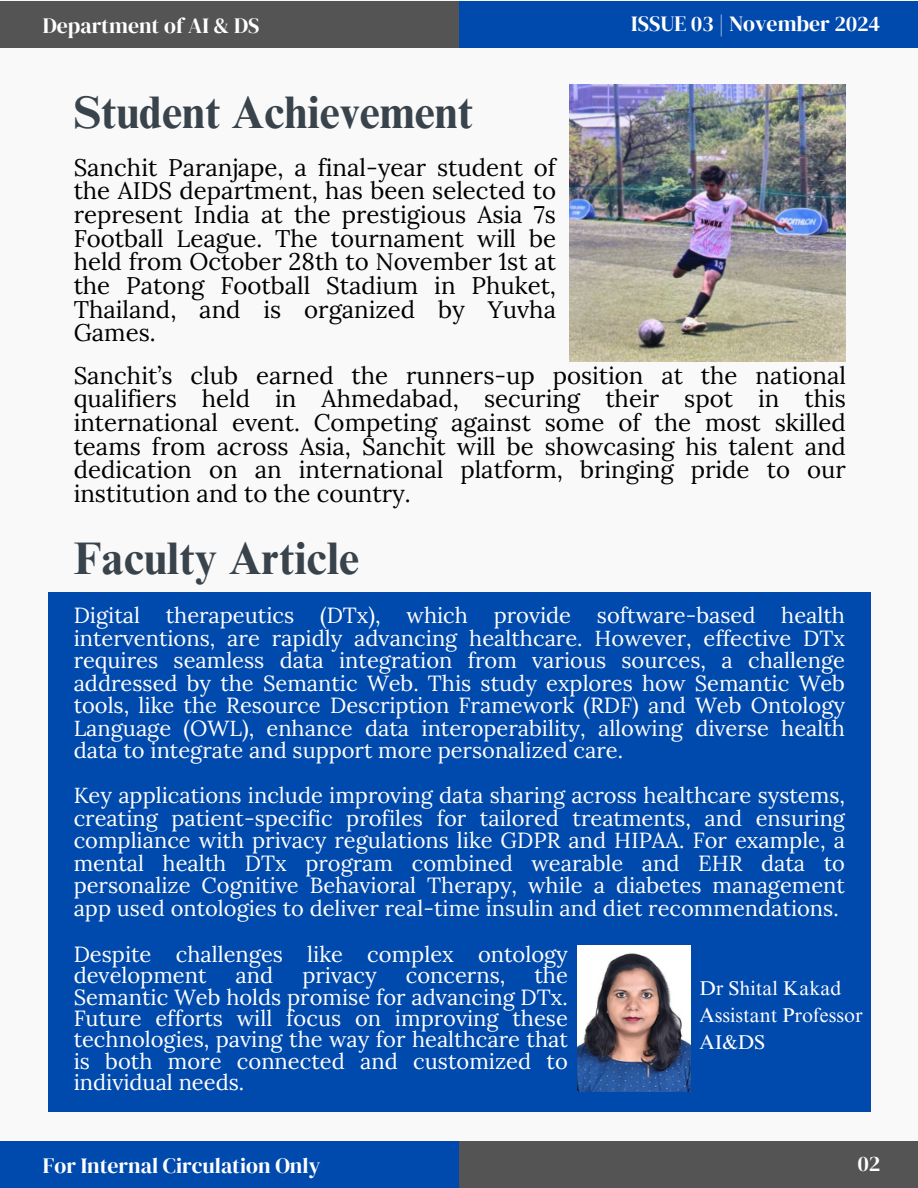
<style>
.page{position:relative;width:918px;height:1188px;background:#f9f9f9}
.page>*{position:absolute;margin:0;border:0;box-sizing:border-box;transform-origin:0 0}
.t1{font:700 45.75px "Times NRMT Pro";color:#39434c}
.t2{font:24px/23.7px "Lora";color:#000;text-align:justify}
.t3{font:21.9px/22.5px "Lora";color:#fff;text-align:justify}
.t4{font:21.75px "DM Serif Display";color:#fff}
.t5{font:19.95px "Times NRMT Pro";color:#fff}
</style>
<div class="page">
<div style="left:459px;top:1px;width:459px;height:47px;background:#004aad"></div>
<div style="left:0;top:1px;width:459px;height:47px;background:#545454"></div>
<div style="left:459px;top:1142px;width:459px;height:46px;background:#545454"></div>
<div style="left:0;top:1142px;width:459px;height:46px;background:#004aad"></div>
<div style="left:48px;top:592px;width:823px;height:519px;background:#004aad"></div>
<img style="left:577px;top:946px;width:114px;height:145px">
<img style="left:569px;top:84px;width:277px;height:277px">
<p class="t4" style="left:43px;top:10px;width:218px">Department of AI &amp; DS</p>
<h2 class="t1" style="left:74px;top:95px;width:401px">Student Achievement</h2>
<p class="t2" style="left:74px;top:155px;width:484px">Sanchit Paranjape, a final-year student of the AIDS department, has been selected to represent India at the prestigious Asia 7s Football League. The tournament will be held from October 28th to November 1st at the Patong Football Stadium in Phuket, Thailand, and is organized by Yuvha Games.</p>
<h1 class="t4" style="left:631px;top:8px;width:251px">ISSUE 03 | November 2024</h1>
<p class="t2" style="left:74px;top:363px;width:774px">Sanchit’s club earned the runners-up position at the national qualifiers held in Ahmedabad, securing their spot in this international event. Competing against some of the most skilled teams from across Asia, Sanchit will be showcasing his talent and dedication on an international platform, bringing pride to our institution and to the country.</p>
<h1 class="t1" style="left:74px;top:541px;width:287px">Faculty Article</h1>
<h2 class="t3" style="left:74px;top:604px;width:773px">Digital therapeutics (DTx), which provide software-based health interventions, are rapidly advancing healthcare. However, effective DTx requires seamless data integration from various sources, a challenge addressed by the Semantic Web. This study explores how Semantic Web tools, like the Resource Description Framework (RDF) and Web Ontology Language (OWL), enhance data interoperability, allowing diverse health data to integrate and support more personalized care.</h2>
<h2 class="t3" style="left:74px;top:784px;width:773px">Key applications include improving data sharing across healthcare systems, creating patient-specific profiles for tailored treatments, and ensuring compliance with privacy regulations like GDPR and HIPAA. For example, a mental health DTx program combined wearable and EHR data to personalize Cognitive Behavioral Therapy, while a diabetes management app used ontologies to deliver real-time insulin and diet recommendations.</h2>
<p class="t3" style="left:74px;top:943px;width:496px;line-height:21.3px">Despite challenges like complex ontology development</p>
<p class="t3" style="left:74px;top:965px;width:496px;line-height:21.3px;text-indent:461px">the Semantic Web holds promise for advancing DTx.<br>Future efforts will focus on improving these technologies, paving the way for healthcare that is both more connected and customized to individual needs.</p>
<p class="t3" style="left:236px;top:964px;width:39px">and</p>
<p class="t3" style="left:302px;top:964px;width:76px">privacy</p>
<p class="t3" style="left:406px;top:964px;width:101px">concerns,</p>
<h2 class="t5" style="left:699px;top:981px;width:144px">Dr Shital Kakad</h2>
<p class="t5" style="left:699px;top:1008px;width:165px">Assistant Professor</p>
<p class="t5" style="left:699px;top:1035px;width:67px">AI&amp;DS</p>
<h2 class="t4" style="left:43px;top:1150px;width:279px">For Internal Circulation Only</h2>
<h2 class="t4" style="left:858px;top:1149px;width:24px">02</h2>
</div>
